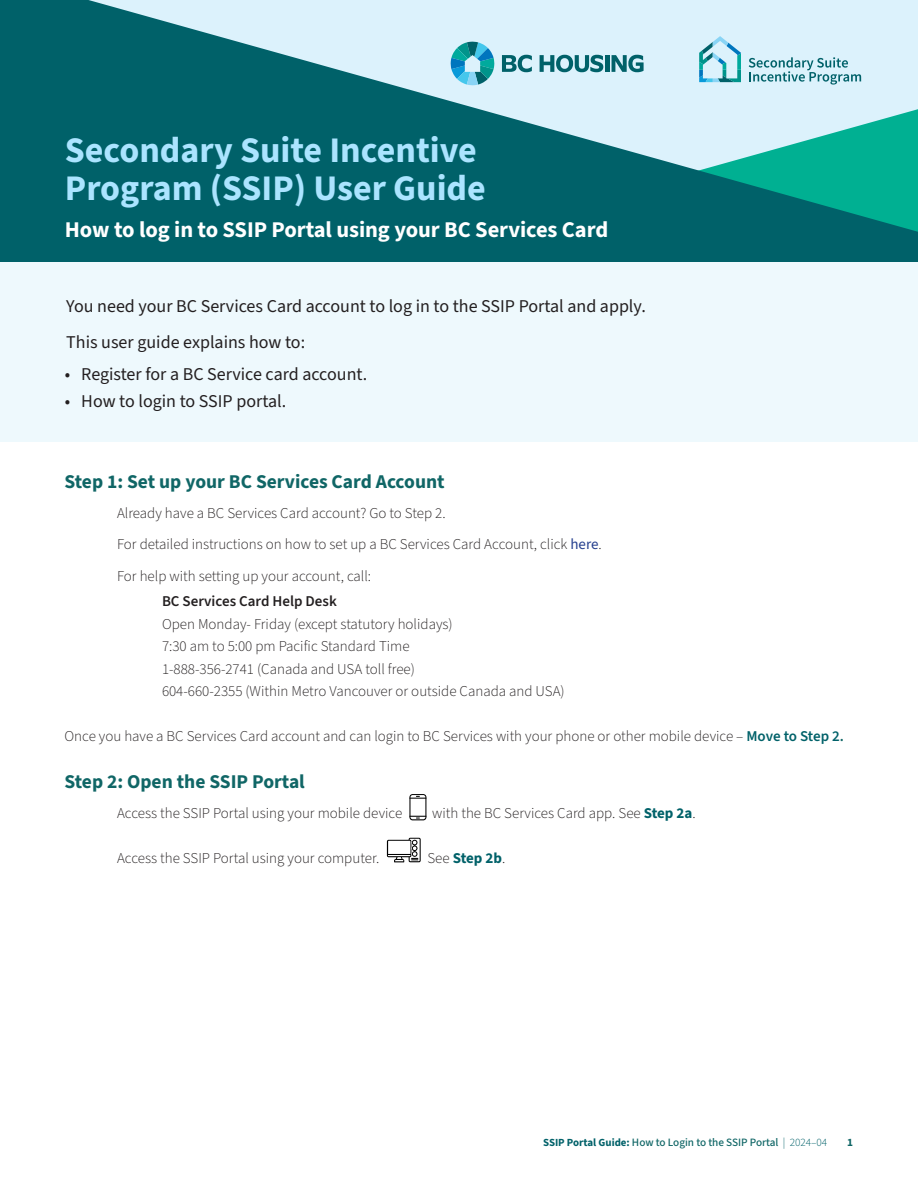
<style>
.page{position:relative;width:918px;height:1188px;background:#fff}
.page>*{position:absolute;margin:0;border:0;box-sizing:border-box;transform-origin:0 0}
.t1{font:700 36px/37.5px "Source Sans 3";color:#abe4ff}
.t2{font:700 22.5px "Source Sans 3";letter-spacing:-.005em;color:#fff}
.Step_H1{font:700 19.5px "Source Sans 3";color:#106666}
.Body_big{font:18px "Source Sans 3";color:#231f20}
.Body_1_indent{font:300 15px "Source Sans Pro";color:#231f20}
.t3{font:600 15px "Source Sans 3";color:#231f20}
.Body_1_indent-2{font:700 15px "Source Sans 3";letter-spacing:-.01em;color:#006169}
.t4{font:500 11.25px "Source Sans 3";letter-spacing:-.005em;color:#106666}
.t5{font:700 11.25px "Source Sans 3";color:#106666}
.s1{font-family:"Source Sans 3";font-weight:400;color:#253f8e}
.s2{font-family:"Source Sans 3";font-weight:600;color:#006169}
.s3{font-family:"Source Sans 3";font-weight:600;color:#106666}
.s4{font-family:"Source Sans 3";font-weight:700;color:#006169}
.s5{font-family:"Source Sans Pro";font-weight:300;color:#231f20}
.s6{font-weight:700;font-size:10.8px;color:#006169}
.s7{font-weight:300;color:#006169}
</style>
<div class="page">
<svg style="left:0;top:0;width:918px;height:262px;background:#3b8c93"></svg>
<svg style="left:435px;top:25px;width:224px;height:77px;background:#bbdfea"></svg>
<svg style="left:749px;top:57px;width:112px;height:28px;background:#a7cfd9"></svg>
<svg style="left:699px;top:36px;width:42px;height:46px;background:#9ad2df"></svg>
<div style="left:0;top:262px;width:918px;height:180px;background:#eef9fd"></div>
<svg style="left:387px;top:838px;width:34px;height:24px"></svg>
<svg style="left:409px;top:794px;width:17px;height:26px"></svg>
<p class="t1" style="left:65px;top:131px;width:423px">Secondary Suite Incentive<br>Program (SSIP) User Guide</p>
<p class="t2" style="left:65px;top:215px;width:545px">How to log in to SSIP Portal using your BC Services Card</p>
<p class="Body_big" style="left:66px;top:295px;width:581px">You need your BC Services Card account to log in to the SSIP Portal and apply.</p>
<p class="Body_big" style="left:66px;top:331px;width:240px">This user guide explains how to:</p>
<p class="Body_big" style="left:65px;top:362px;width:304px">• Register for a BC Service card account.</p>
<p class="Body_big" style="left:65px;top:389px;width:223px">• How to login to SSIP portal.</p>
<p class="Step_H1" style="left:64px;top:468px;width:382px">Step 1: Set up your BC Services Card Account</p>
<p class="Body_1_indent" style="left:117px;top:503px;width:330px">Already have a BC Services Card account? Go to Step 2.</p>
<p class="Body_1_indent" style="left:117px;top:534px;width:486px">For detailed instructions on how to set up a BC Services Card Account, click <span class="s1">here</span>.</p>
<p class="Body_1_indent" style="left:117px;top:566px;width:256px">For help with setting up your account, call:</p>
<p class="t3" style="left:162px;top:592px;width:176px">BC Services Card Help Desk</p>
<p class="Body_1_indent" style="left:162px;top:614px;width:292px">Open Monday- Friday (except statutory holidays)</p>
<p class="Body_1_indent" style="left:162px;top:636px;width:249px">7:30 am to 5:00 pm Pacific Standard Time</p>
<p class="Body_1_indent" style="left:162px;top:659px;width:254px">1-888-356-2741 (Canada and USA toll free)</p>
<p class="Body_1_indent" style="left:162px;top:681px;width:404px">604-660-2355 (Within Metro Vancouver or outside Canada and USA)</p>
<p class="Body_1_indent" style="left:64px;top:726px;width:781px">Once you have a BC Services Card account and can login to BC Services with your phone or other mobile device – <span class="s2">Move to Step 2</span><span class="s3">.</span></p>
<p class="Step_H1" style="left:64px;top:768px;width:242px">Step 2: Open the SSIP Portal</p>
<p class="Body_1_indent" style="left:117px;top:803px;width:287px">Access the SSIP Portal using your mobile device</p>
<p class="Body_1_indent" style="left:432px;top:803px;width:265px">with the BC Services Card app. See <span class="s4">Step 2a</span>.</p>
<p class="Body_1_indent" style="left:117px;top:848px;width:264px">Access the SSIP Portal using your computer.</p>
<p class="Body_1_indent-2" style="left:428px;top:848px;width:79px"><span class="s5">See</span> Step 2b<span class="s5">.</span></p>
<p class="t4" style="left:543px;top:1135px;width:286px"><span class="s6">SSIP Portal Guide:</span> How to Login to the SSIP Portal <span class="s7">| 2024–04</span></p>
<p class="t5" style="left:847px;top:1135px;width:7px">1</p>
</div>
